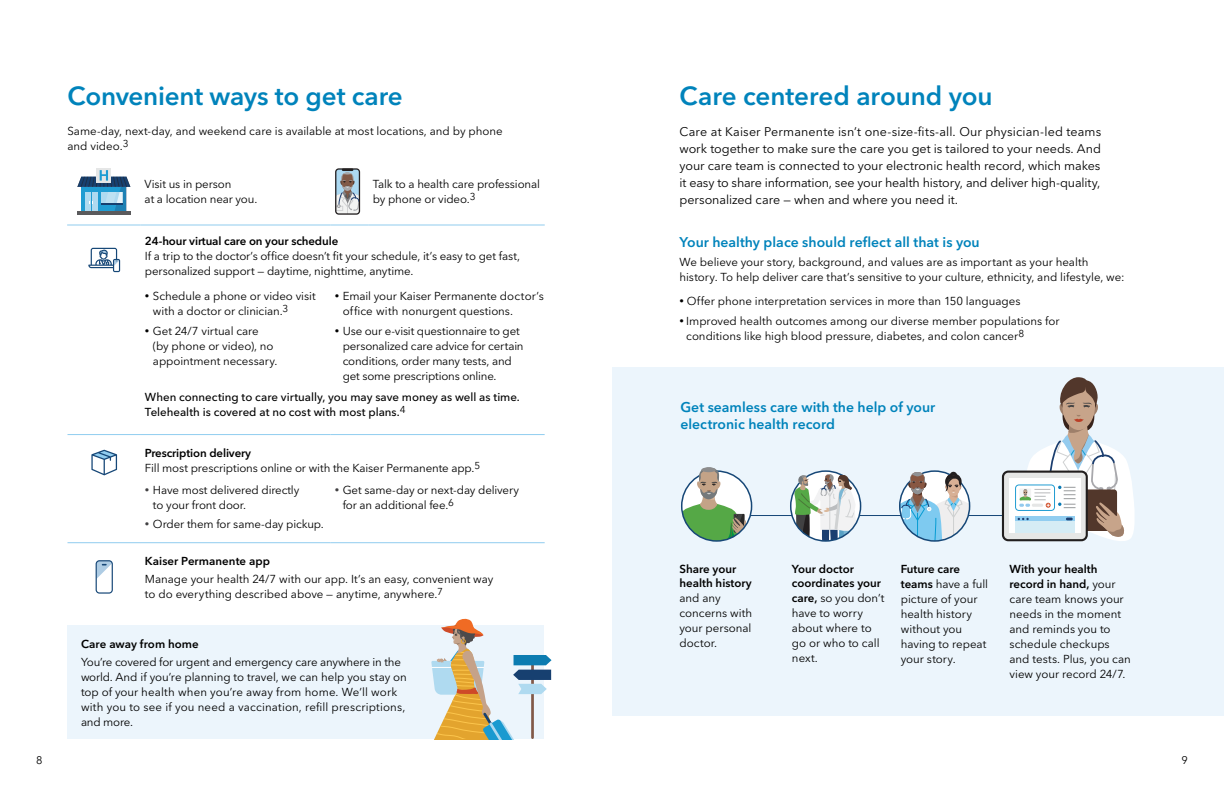
<style>
.page{position:relative;width:1224px;height:792px;background:#fff}
.page>*{position:absolute;margin:0;border:0;box-sizing:border-box;transform-origin:0 0}
.t1{font:600 26px "Avenir Next LT Pro";letter-spacing:-.005em;color:#0083bb}
.t2{font:600 14px/17px "Avenir Next LT Pro";color:#0083bb}
.t3{font:12.5px/17px "Avenir Next LT Pro";letter-spacing:-.005em;color:#000;text-align:justify}
.Bullet_2_10_5_15{font:11.5px/15px "Avenir Next LT Pro";letter-spacing:-.005em;color:#000}
.t4{font:600 11.5px/13.8px "Avenir Next LT Pro";color:#000}
.t5{font:500 11.5px/15px "Avenir Next LT Pro";color:#000}
.t6{font:11px "Avenir Next LT Pro";color:#000}
.s1{font-size:9px}
.s2{font-size:9px;color:#414042}
.s3{font-weight:600}
</style>
<div class="page">
<hr style="left:67px;top:225px;width:74px;height:1px;background:#91ccef">
<hr style="left:141px;top:225px;width:190px;height:1px;background:#91ccef">
<hr style="left:331px;top:225px;width:38px;height:1px;background:#91ccef">
<hr style="left:369px;top:225px;width:176px;height:1px;background:#91ccef">
<hr style="left:77px;top:211px;width:53px;height:4px;background:#5a5a5c">
<div style="left:97px;top:168px;width:14px;height:15px;background:#e5e6e6"></div>
<svg style="left:77px;top:170px;width:53px;height:41px"></svg>
<div style="left:335px;top:168px;width:25px;height:47px;border:1px solid #231f20;border-radius:3px"></div>
<svg style="left:336px;top:168px;width:24px;height:46px"></svg>
<hr style="left:68px;top:434px;width:73px;height:1px;background:#91cdf0">
<hr style="left:141px;top:434px;width:190px;height:1px;background:#91cdf0">
<hr style="left:331px;top:434px;width:214px;height:1px;background:#91cdf0">
<hr style="left:68px;top:542px;width:73px;height:1px;background:#91ccef">
<hr style="left:141px;top:542px;width:190px;height:1px;background:#91ccef">
<hr style="left:331px;top:542px;width:214px;height:1px;background:#91ccef">
<svg style="left:88px;top:248px;width:32px;height:24px"></svg>
<svg style="left:91px;top:450px;width:26px;height:25px"></svg>
<svg style="left:96px;top:560px;width:17px;height:34px"></svg>
<div style="left:68px;top:626px;width:476px;height:113px;background:#ecf5fc"></div>
<svg style="left:429px;top:618px;width:123px;height:121px"></svg>
<div style="left:612px;top:367px;width:612px;height:349px;background:#ecf5fc"></div>
<hr style="left:718px;top:515px;width:413px;height:1px;background:#164777">
<div style="left:1003px;top:471px;width:84px;height:69px;background:#e6e7e6;border-radius:5px"></div>
<div style="left:1002px;top:471px;width:86px;height:70px;border:2px solid #221f1f;border-radius:5px"></div>
<div style="left:1009px;top:478px;width:72px;height:55px;background:#fff"></div>
<svg style="left:1015px;top:516px;width:3px;height:6px"></svg>
<div style="left:1015px;top:522px;width:59px;height:11px;background:#d5ecf5"></div>
<svg style="left:900px;top:472px;width:70px;height:69px"></svg>
<div style="left:1015px;top:485px;width:40px;height:26px;border:1px solid #209cd2;border-radius:3px"></div>
<div style="left:790px;top:470px;width:71px;height:72px;border:2px solid #164777;border-radius:50%"></div>
<svg style="left:791px;top:473px;width:67px;height:68px"></svg>
<svg style="left:682px;top:468px;width:68px;height:73px"></svg>
<div style="left:701px;top:467px;width:15px;height:5px;background:#8d8c8c;border-radius:50%"></div>
<svg style="left:1018px;top:377px;width:116px;height:165px"></svg>
<p class="t1" style="left:68px;top:80px;width:337px">Convenient ways to get care</p>
<p class="Bullet_2_10_5_15" style="left:68px;top:123px;width:437px">Same-day, next-day, and weekend care is available at most locations, and by phone and video.<sup>3</sup></p>
<p class="Bullet_2_10_5_15" style="left:145px;top:177px;width:88px">Visit us in person</p>
<p class="Bullet_2_10_5_15" style="left:145px;top:192px;width:114px">at a location near you.</p>
<p class="Bullet_2_10_5_15" style="left:373px;top:177px;width:169px">Talk to a health care professional by phone or video.<sup>3</sup></p>
<p class="t4" style="left:145px;top:234px;width:195px">24-hour virtual care on your schedule</p>
<p class="Bullet_2_10_5_15" style="left:145px;top:249px;width:377px">If a trip to the doctor’s office doesn’t fit your schedule, it’s easy to get fast, personalized support — daytime, nighttime, anytime.</p>
<p class="Bullet_2_10_5_15" style="left:153px;top:288px;width:164px;text-indent:-8px"><span class="s1">•</span> Schedule a phone or video visit with a doctor or clinician.<sup>3</sup></p>
<p class="Bullet_2_10_5_15" style="left:153px;top:323px;width:126px;text-indent:-8px"><span class="s1">•</span> Get 24/7 virtual care (by phone or video), no appointment necessary.</p>
<p class="Bullet_2_10_5_15" style="left:343px;top:288px;width:203px;text-indent:-8px"><span class="s1">•</span> Email your Kaiser Permanente doctor’s office with nonurgent questions.</p>
<p class="Bullet_2_10_5_15" style="left:343px;top:323px;width:182px;text-indent:-8px"><span class="s1">•</span> Use our e-visit questionnaire to get personalized care advice for certain conditions, order many tests, and get some prescriptions online.</p>
<p class="t5" style="left:145px;top:389px;width:376px">When connecting to care virtually, you may save money as well as time.<br>Telehealth is covered at no cost with most plans.<sup>4</sup></p>
<p class="t4" style="left:145px;top:446px;width:108px">Prescription delivery</p>
<p class="Bullet_2_10_5_15" style="left:145px;top:460px;width:337px">Fill most prescriptions online or with the Kaiser Permanente app.<sup>5</sup></p>
<p class="Bullet_2_10_5_15" style="left:153px;top:482px;width:148px;text-indent:-8px"><span class="s2">•</span> Have most delivered directly to your front door.</p>
<p class="Bullet_2_10_5_15" style="left:145px;top:517px;width:180px"><span class="s2">•</span> Order them for same-day pickup.</p>
<p class="Bullet_2_10_5_15" style="left:343px;top:482px;width:178px;text-indent:-8px"><span class="s2">•</span> Get same-day or next-day delivery for an additional fee.<sup>6</sup></p>
<p class="t4" style="left:145px;top:554px;width:127px">Kaiser Permanente app</p>
<p class="Bullet_2_10_5_15" style="left:145px;top:571px;width:350px">Manage your health 24/7 with our app. It’s an easy, convenient way to do everything described above — anytime, anywhere.<sup>7</sup></p>
<p class="t4" style="left:81px;top:637px;width:119px">Care away from home</p>
<p class="Bullet_2_10_5_15" style="left:81px;top:654px;width:327px">You’re covered for urgent and emergency care anywhere in the world. And if you’re planning to travel, we can help you stay on top of your health when you’re away from home. We’ll work with you to see if you need a vaccination, refill prescriptions, and more.</p>
<p class="t1" style="left:680px;top:80px;width:315px">Care centered around you</p>
<p class="t3" style="left:680px;top:123px;width:423px">Care at Kaiser Permanente isn’t one-size-fits-all. Our physician-led teams work together to make sure the care you get is tailored to your needs. And your care team is connected to your electronic health record, which makes it easy to share information, see your health history, and deliver high-quality, personalized care — when and where you need it.</p>
<p class="t2" style="left:680px;top:233px;width:302px">Your healthy place should reflect all that is you</p>
<p class="Bullet_2_10_5_15" style="left:680px;top:255px;width:446px">We believe your story, background, and values are as important as your health history. To help deliver care that’s sensitive to your culture, ethnicity, and lifestyle, we:</p>
<p class="Bullet_2_10_5_15" style="left:680px;top:294px;width:342px"><span class="s1">•</span> Offer phone interpretation services in more than 150 languages</p>
<p class="Bullet_2_10_5_15" style="left:686px;top:313px;width:375px;text-indent:-7px"><span class="s1">•</span> Improved health outcomes among our diverse member populations for conditions like high blood pressure, diabetes, and colon cancer<sup>8</sup></p>
<p class="t2" style="left:680px;top:399px;width:256px">Get seamless care with the help of your electronic health record</p>
<p class="t4" style="left:680px;top:562px;width:74px">Share your health history</p>
<p class="Bullet_2_10_5_15" style="left:680px;top:590px;width:74px">and any concerns with your personal doctor.</p>
<p class="t4" style="left:792px;top:562px;width:91px">Your doctor coordinates your</p>
<p class="Bullet_2_10_5_15" style="left:792px;top:590px;width:94px"><span class="s3">care,</span> so you don’t have to worry about where to go or who to call next.</p>
<p class="Bullet_2_10_5_15" style="left:901px;top:562px;width:89px"><span class="s3">Future care teams</span> have a full picture of your health history without you having to repeat your story.</p>
<p class="Bullet_2_10_5_15" style="left:1010px;top:562px;width:123px"><span class="s3">With your health record in hand,</span> your care team knows your needs in the moment and reminds you to schedule checkups and tests. Plus, you can view your record 24/7.</p>
<p class="t6" style="left:36px;top:754px;width:8px">8</p>
<p class="t6" style="left:1182px;top:754px;width:8px">9</p>
</div>
